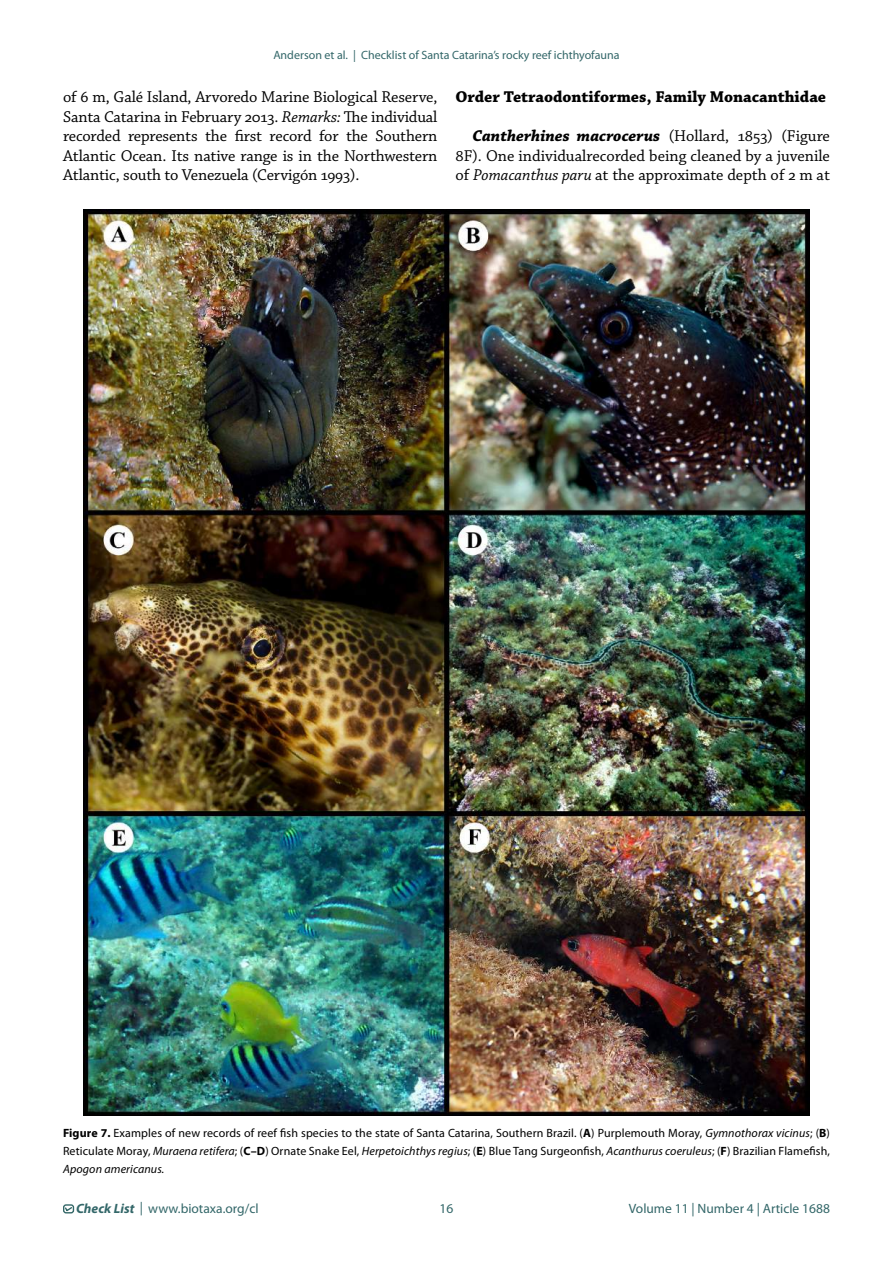
<style>
.page{position:relative;width:893px;height:1263px;background:#fff}
.page>*{position:absolute;margin:0;border:0;box-sizing:border-box;transform-origin:0 0}
.t1{font:16.5px/19.5px "Chaparral Pro";letter-spacing:-.005em;color:#000;text-align:justify}
.t2{font:700 16.5px "Chaparral Pro";color:#000}
.t3{font:13.5px "Myriad Pro";color:#336769}
.t4{font:12px/18px "Myriad Pro";letter-spacing:.01em;color:#000;text-align:justify}
.t5{font:12px "Myriad Pro";color:#336769}
.s1{font-style:italic}
.s2{font-weight:700;font-style:italic}
.s3{font-weight:700}
</style>
<div class="page">
<div style="left:63px;top:1204px;width:11px;height:9px;border:1px solid #336767;border-radius:2px"></div>
<svg style="left:64px;top:1206px;width:9px;height:6px"></svg>
<img style="left:84px;top:209px;width:725px;height:906px">
<p class="t5" style="left:273px;top:47px;width:348px">Anderson et al. | Checklist of Santa Catarina’s rocky reef ichthyofauna</p>
<p class="t1" style="left:63px;top:88px;width:376px">of 6 m, Galé Island, Arvoredo Marine Biological Reserve, Santa Catarina in February 2013. <span class="s1">Remarks:</span> The individual recorded represents the first record for the Southern Atlantic Ocean. Its native range is in the Northwestern Atlantic, south to Venezuela (Cervigón 1993).</p>
<p class="t2" style="left:455px;top:87px;width:372px">Order Tetraodontiformes, Family Monacanthidae</p>
<p class="t1" style="left:455px;top:127px;width:376px;text-indent:17px"><span class="s2">Cantherhines macrocerus</span> (Hollard, 1853) (Figure 8F). One individualrecorded being cleaned by a juvenile of <span class="s1">Pomacanthus paru</span> at the approximate depth of 2 m at</p>
<p class="t4" style="left:63px;top:1124px;width:768px"><span class="s3">Figure 7.</span> Examples of new records of reef fish species to the state of Santa Catarina, Southern Brazil. (<span class="s3">A</span>) Purplemouth Moray, <span class="s1">Gymnothorax vicinus</span>; (<span class="s3">B</span>)<br>Reticulate Moray, <span class="s1">Muraena retifera</span>; (<span class="s3">C–D</span>) Ornate Snake Eel, <span class="s1">Herpetoichthys regius</span>; (<span class="s3">E</span>) Blue Tang Surgeonfish, <span class="s1">Acanthurus coeruleus</span>; (<span class="s3">F</span>) Brazilian Flamefish, <span class="s1">Apogon americanus.</span></p>
<p class="t3" style="left:76px;top:1200px;width:184px"><span class="s2">Check List</span> | www.biotaxa.org/cl</p>
<p class="t3" style="left:440px;top:1200px;width:15px">16</p>
<p class="t3" style="left:629px;top:1200px;width:203px">Volume 11 | Number 4 | Article 1688</p>
</div>
